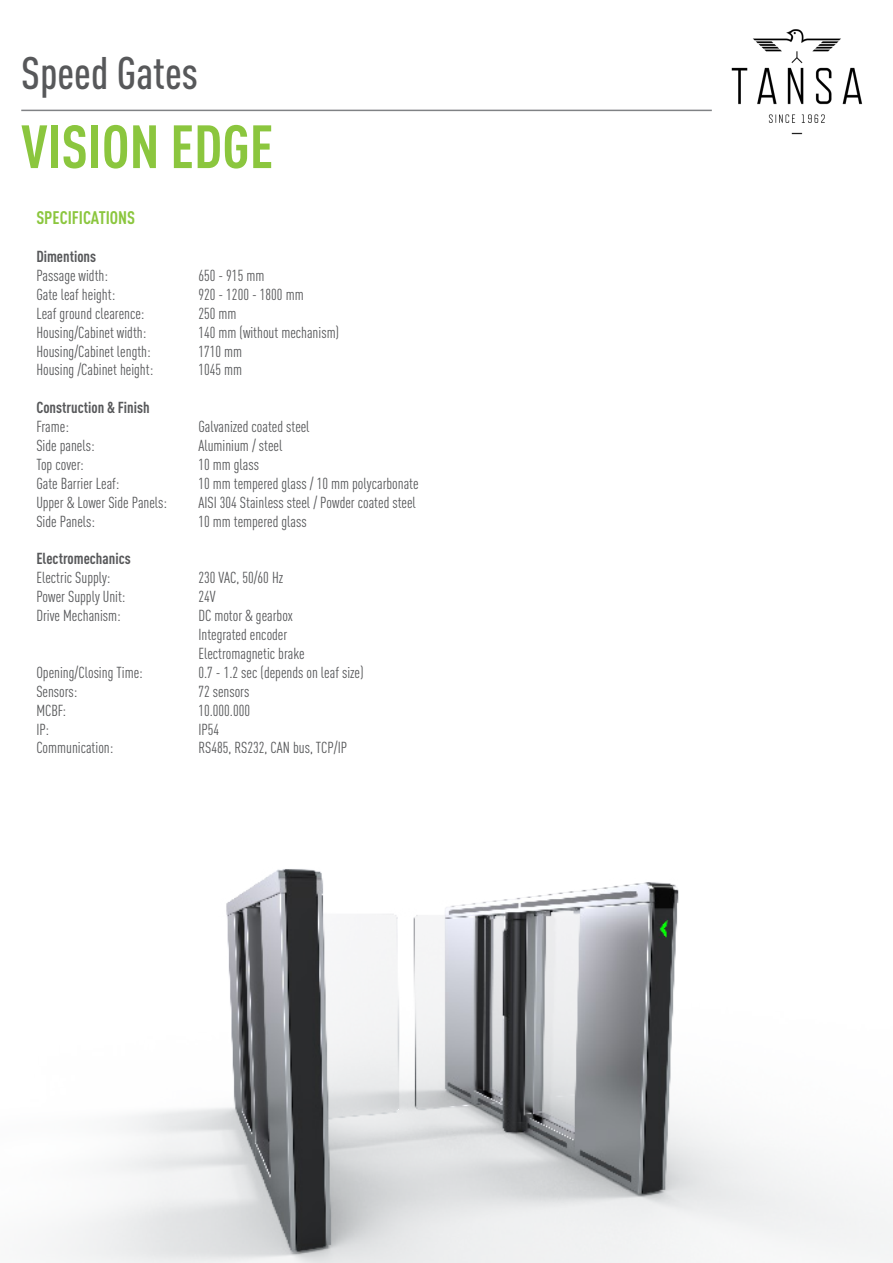
<style>
.page{position:relative;width:893px;height:1263px;background:#fff}
.page>*{position:absolute;margin:0;border:0;box-sizing:border-box;transform-origin:0 0}
.t1{font:700 condensed 60px "DIN Pro";color:#8bc63e}
.t2{font:500 condensed 45px "DIN Pro";color:#57585a}
.t3{font:700 condensed 18px "DIN Pro";color:#8bc63e}
.t4{font:condensed 15.75px "DIN Pro";color:#57585a}
.t5{font:700 condensed 15.75px "DIN Pro";color:#57585a}
</style>
<div class="page">
<img style="left:43px;top:869px;width:850px;height:394px">
<hr style="left:21px;top:110px;width:691px;height:1px;background:#808285">
<img style="left:731px;top:29px;width:132px;height:106px">
<p class="t2" style="left:21px;top:39px;width:178px">Speed Gates</p>
<p class="t1" style="left:21px;top:101px;width:254px">VISION EDGE</p>
<p class="t3" style="left:36px;top:204px;width:100px">SPECIFICATIONS</p>
<p class="t5" style="left:36px;top:244px;width:61px">Dimentions</p>
<p class="t4" style="left:36px;top:264px;width:73px">Passage width:</p>
<p class="t4" style="left:198px;top:264px;width:67px">650 - 915 mm</p>
<p class="t4" style="left:36px;top:283px;width:80px">Gate leaf height:</p>
<p class="t4" style="left:198px;top:283px;width:107px">920 - 1200 - 1800 mm</p>
<p class="t4" style="left:36px;top:302px;width:110px">Leaf ground clearence:</p>
<p class="t4" style="left:198px;top:302px;width:40px">250 mm</p>
<p class="t4" style="left:36px;top:321px;width:111px">Housing/Cabinet width:</p>
<p class="t4" style="left:198px;top:321px;width:142px">140 mm (without mechanism)</p>
<p class="t4" style="left:36px;top:340px;width:116px">Housing/Cabinet length:</p>
<p class="t4" style="left:198px;top:340px;width:45px">1710 mm</p>
<p class="t4" style="left:36px;top:358px;width:118px">Housing /Cabinet height:</p>
<p class="t4" style="left:198px;top:358px;width:45px">1045 mm</p>
<p class="t5" style="left:36px;top:396px;width:115px">Construction &amp; Finish</p>
<p class="t4" style="left:36px;top:415px;width:34px">Frame:</p>
<p class="t4" style="left:198px;top:415px;width:113px">Galvanized coated steel</p>
<p class="t4" style="left:36px;top:434px;width:60px">Side panels:</p>
<p class="t4" style="left:198px;top:434px;width:86px">Aluminium / steel</p>
<p class="t4" style="left:36px;top:453px;width:49px">Top cover:</p>
<p class="t4" style="left:198px;top:453px;width:62px">10 mm glass</p>
<p class="t4" style="left:36px;top:472px;width:84px">Gate Barrier Leaf:</p>
<p class="t4" style="left:198px;top:472px;width:222px">10 mm tempered glass / 10 mm polycarbonate</p>
<p class="t4" style="left:36px;top:491px;width:132px">Upper &amp; Lower Side Panels:</p>
<p class="t4" style="left:198px;top:491px;width:219px">AISI 304 Stainless steel / Powder coated steel</p>
<p class="t4" style="left:36px;top:510px;width:60px">Side Panels:</p>
<p class="t4" style="left:198px;top:510px;width:110px">10 mm tempered glass</p>
<p class="t5" style="left:36px;top:547px;width:96px">Electromechanics</p>
<p class="t4" style="left:36px;top:566px;width:75px">Electric Supply:</p>
<p class="t4" style="left:198px;top:566px;width:86px">230 VAC, 50/60 Hz</p>
<p class="t4" style="left:36px;top:585px;width:91px">Power Supply Unit:</p>
<p class="t4" style="left:198px;top:585px;width:19px">24V</p>
<p class="t4" style="left:36px;top:604px;width:86px">Drive Mechanism:</p>
<p class="t4" style="left:198px;top:604px;width:96px">DC motor &amp; gearbox</p>
<p class="t4" style="left:198px;top:623px;width:90px">Integrated encoder</p>
<p class="t4" style="left:198px;top:642px;width:108px">Electromagnetic brake</p>
<p class="t4" style="left:36px;top:661px;width:108px">Opening/Closing Time:</p>
<p class="t4" style="left:198px;top:661px;width:167px">0.7 - 1.2 sec (depends on leaf size)</p>
<p class="t4" style="left:36px;top:680px;width:43px">Sensors:</p>
<p class="t4" style="left:198px;top:680px;width:53px">72 sensors</p>
<p class="t4" style="left:36px;top:699px;width:31px">MCBF:</p>
<p class="t4" style="left:198px;top:699px;width:53px">10.000.000</p>
<p class="t4" style="left:36px;top:718px;width:14px">IP:</p>
<p class="t4" style="left:198px;top:718px;width:22px">IP54</p>
<p class="t4" style="left:36px;top:736px;width:79px">Communication:</p>
<p class="t4" style="left:198px;top:736px;width:150px">RS485, RS232, CAN bus, TCP/IP</p>
</div>
